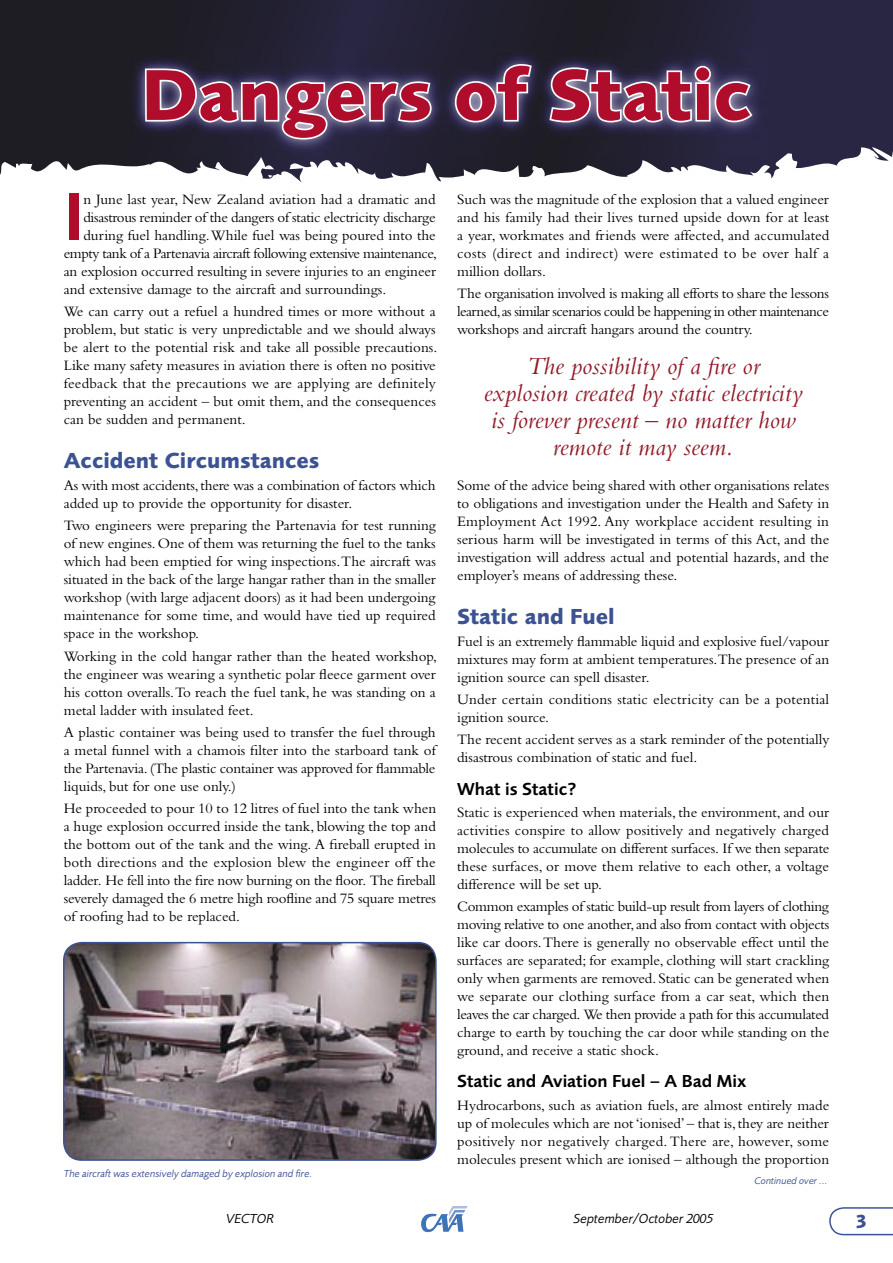
<style>
.page{position:relative;width:893px;height:1263px;background:#fff}
.page>*{position:absolute;margin:0;border:0;box-sizing:border-box;transform-origin:0 0}
.t1{font:700 74.55px "Foundry Sans";letter-spacing:-.005em;color:#b00d2c}
.t2{font:600 69px "Foundry Sans";color:#b00d2c}
.t3{font:italic 25.5px/27px "Bembo";color:#901a28;text-align:center}
.t4{font:700 22.5px "Foundry Sans";color:#3c5293}
.t5{font:700 19.5px "Foundry Sans";color:#3c5293}
.t6{font:600 18px "Foundry Sans";color:#000}
.t7{font:15px/18px "Bembo";color:#000;text-align:justify}
.t8{font:15px "Bembo";letter-spacing:-.025em;color:#000}
.t9{font:15px "Bembo";letter-spacing:-.02em;color:#000}
.t10{font:italic 13.5px "Foundry Sans";color:#000}
.t11{font:italic 10.5px "Foundry Sans";color:#3c5293}
.t12{font:italic 10.05px "Foundry Sans";color:#3c5293}
</style>
<div class="page">
<svg style="left:0;top:0;width:893px;height:182px;background:#383746"></svg>
<svg style="left:829px;top:1207px;width:64px;height:28px"></svg>
<svg style="left:421px;top:1206px;width:47px;height:26px"></svg>
<svg style="left:63px;top:942px;width:374px;height:219px;background:#7e747a"></svg>
<img style="left:128px;top:48px;width:639px;height:108px">
<svg style="left:143px;top:67px;width:290px;height:116px"></svg>
<svg style="left:453px;top:62px;width:81px;height:62px"></svg>
<svg style="left:547px;top:64px;width:208px;height:61px"></svg>
<h1 class="t1" style="left:142px;top:51px;width:611px">Dangers of Static</h1>
<h2 class="t2" style="left:64px;top:176px;width:21px">I</h2>
<p class="t7" style="left:83px;top:190px;width:354px">n June last year, New Zealand aviation had a dramatic and</p>
<p class="t9" style="left:83px;top:208px;width:354px">disastrous reminder of the dangers of static electricity discharge</p>
<p class="t7" style="left:83px;top:226px;width:354px">during fuel handling. While fuel was being poured into the</p>
<p class="t8" style="left:64px;top:244px;width:375px">empty tank of a Partenavia aircraft following extensive maintenance,</p>
<p class="t7" style="left:64px;top:262px;width:374px">an explosion occurred resulting in severe injuries to an engineer</p>
<p class="t7" style="left:64px;top:280px;width:324px">and extensive damage to the aircraft and surroundings.</p>
<p class="t7" style="left:64px;top:302px;width:375px">We can carry out a refuel a hundred times or more without a problem, but static is very unpredictable and we should always be alert to the potential risk and take all possible precautions.<br>Like many safety measures in aviation there is often no positive feedback that the precautions we are applying are definitely preventing an accident – but omit them, and the consequences can be sudden and permanent.</p>
<h3 class="t4" style="left:64px;top:447px;width:257px">Accident Circumstances</h3>
<p class="t7" style="left:64px;top:476px;width:373px">As with most accidents, there was a combination of factors which added up to provide the opportunity for disaster.</p>
<p class="t7" style="left:64px;top:516px;width:374px">Two engineers were preparing the Partenavia for test running of new engines. One of them was returning the fuel to the tanks which had been emptied for wing inspections. The aircraft was situated in the back of the large hangar rather than in the smaller workshop (with large adjacent doors) as it had been undergoing maintenance for some time, and would have tied up required space in the workshop.</p>
<p class="t7" style="left:64px;top:646px;width:375px">Working in the cold hangar rather than the heated workshop, the engineer was wearing a synthetic polar fleece garment over his cotton overalls. To reach the fuel tank, he was standing on a metal ladder with insulated feet.</p>
<p class="t7" style="left:64px;top:723px;width:374px">A plastic container was being used to transfer the fuel through a metal funnel with a chamois filter into the starboard tank of the Partenavia. (The plastic container was approved for flammable liquids, but for one use only.)</p>
<p class="t7" style="left:64px;top:799px;width:374px">He proceeded to pour 10 to 12 litres of fuel into the tank when a huge explosion occurred inside the tank, blowing the top and the bottom out of the tank and the wing. A fireball erupted in both directions and the explosion blew the engineer off the ladder. He fell into the fire now burning on the floor. The fireball severely damaged the 6 metre high roofline and 75 square metres of roofing had to be replaced.</p>
<p class="t11" style="left:64px;top:1167px;width:250px">The aircraft was extensively damaged by explosion and fire.</p>
<p class="t7" style="left:457px;top:190px;width:374px">Such was the magnitude of the explosion that a valued engineer and his family had their lives turned upside down for at least a year, workmates and friends were affected, and accumulated costs (direct and indirect) were estimated to be over half a million dollars.</p>
<p class="t7" style="left:457px;top:284px;width:373px">The organisation involved is making all efforts to share the lessons learned, as similar scenarios could be happening in other maintenance workshops and aircraft hangars around the country.</p>
<h3 class="t3" style="left:484px;top:352px;width:320px">The possibility of a fire or explosion created by static electricity is forever present – no matter how remote it may seem.</h3>
<p class="t7" style="left:457px;top:476px;width:374px">Some of the advice being shared with other organisations relates to obligations and investigation under the Health and Safety in Employment Act 1992. Any workplace accident resulting in serious harm will be investigated in terms of this Act, and the investigation will address actual and potential hazards, and the employer’s means of addressing these.</p>
<h3 class="t4" style="left:457px;top:603px;width:159px">Static and Fuel</h3>
<p class="t7" style="left:457px;top:632px;width:374px">Fuel is an extremely flammable liquid and explosive fuel/vapour mixtures may form at ambient temperatures.The presence of an ignition source can spell disaster.</p>
<p class="t7" style="left:457px;top:690px;width:374px">Under certain conditions static electricity can be a potential ignition source.</p>
<p class="t7" style="left:457px;top:730px;width:374px">The recent accident serves as a stark reminder of the potentially disastrous combination of static and fuel.</p>
<p class="t6" style="left:457px;top:778px;width:121px">What is Static?</p>
<p class="t7" style="left:457px;top:803px;width:374px">Static is experienced when materials, the environment, and our activities conspire to allow positively and negatively charged molecules to accumulate on different surfaces. If we then separate these surfaces, or move them relative to each other, a voltage difference will be set up.</p>
<p class="t7" style="left:457px;top:897px;width:374px">Common examples of static build-up result from layers of clothing moving relative to one another, and also from contact with objects like car doors. There is generally no observable effect until the surfaces are separated; for example, clothing will start crackling only when garments are removed. Static can be generated when we separate our clothing surface from a car seat, which then leaves the car charged. We then provide a path for this accumulated charge to earth by touching the car door while standing on the ground, and receive a static shock.</p>
<p class="t6" style="left:457px;top:1071px;width:291px">Static and Aviation Fuel – A Bad Mix</p>
<p class="t7" style="left:457px;top:1096px;width:374px">Hydrocarbons, such as aviation fuels, are almost entirely made up of molecules which are not ‘ionised’ – that is, they are neither positively nor negatively charged. There are, however, some molecules present which are ionised – although the proportion</p>
<p class="t12" style="left:754px;top:1175px;width:75px">Continued over ...</p>
<p class="t10" style="left:226px;top:1211px;width:50px">VECTOR</p>
<p class="t10" style="left:574px;top:1211px;width:141px">September/October 2005</p>
<h3 class="t5" style="left:855px;top:1209px;width:14px">3</h3>
</div>
